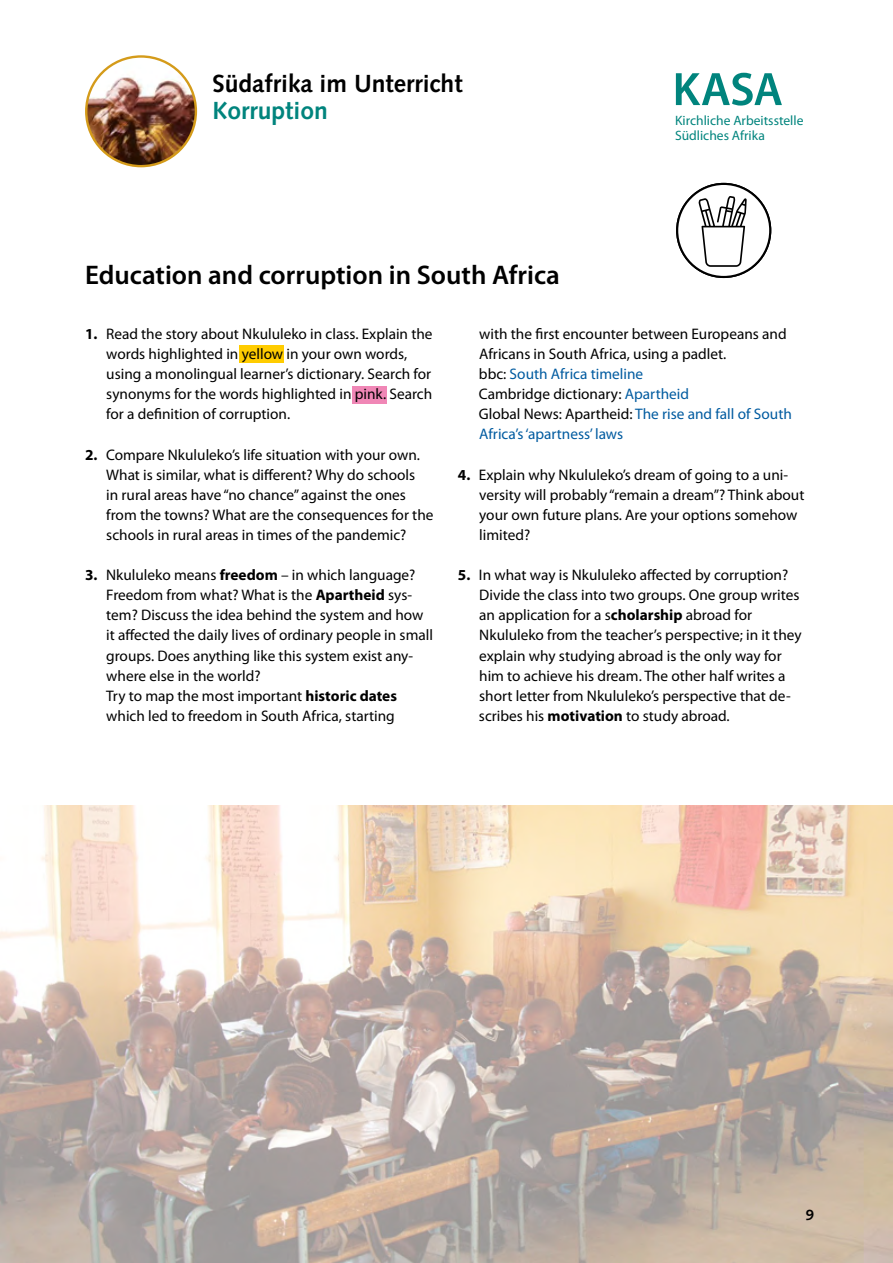
<style>
.page{position:relative;width:893px;height:1263px;background:#fff}
.page>*{position:absolute;margin:0;border:0;box-sizing:border-box;transform-origin:0 0}
.t1{font:600 27px "Myriad Pro";color:#000}
.t2{font:700 24.75px "Syntax";color:#000}
.t3{font:700 24.75px "Syntax";color:#00847d}
.t4{font:15.3px/20.1px "Myriad Pro";color:#000}
.t5{font:700 15px "Syntax";color:#000}
.t6{font:13.65px/15.8px "Myriad Pro";color:#00847d}
.s1{font-weight:700}
.s2{color:#005ba0}
</style>
<div class="page">
<img style="left:86px;top:56px;width:110px;height:110px;border-radius:55px">
<div style="left:85px;top:55px;width:112px;height:112px;border:2px solid #d49b1a;border-radius:50%"></div>
<svg style="left:676px;top:73px;width:106px;height:33px"></svg>
<div style="left:239px;top:346px;width:44px;height:17px;background:#fc0"></div>
<div style="left:352px;top:387px;width:35px;height:17px;background:#f087b6"></div>
<img style="left:0;top:806px;width:893px;height:457px">
<div style="left:676px;top:183px;width:95px;height:95px;border:2px solid #000;border-radius:50%"></div>
<svg style="left:692px;top:192px;width:67px;height:75px"></svg>
<h2 class="t2" style="left:212px;top:69px;width:252px">Südafrika im Unterricht</h2>
<h2 class="t3" style="left:212px;top:96px;width:117px">Korruption</h2>
<p class="t6" style="left:675px;top:112px;width:130px">Kirchliche Arbeitsstelle<br>Südliches Afrika</p>
<h1 class="t1" style="left:85px;top:258px;width:476px">Education and corruption in South Africa</h1>
<p class="t4" style="left:106px;top:323px;width:328px;text-indent:-21px"><span class="s1">1.</span> Read the story about Nkululeko in class. Explain the words highlighted in yellow in your own words, using a monolingual learner’s dictionary. Search for synonyms for the words highlighted in pink. Search for a definition of corruption.</p>
<p class="t4" style="left:106px;top:444px;width:329px;text-indent:-21px"><span class="s1">2.</span> Compare Nkululeko’s life situation with your own.<br>What is similar, what is different? Why do schools<br>in rural areas have “no chance” against the ones from the towns? What are the consequences for the schools in rural areas in times of the pandemic?</p>
<p class="t4" style="left:106px;top:565px;width:328px;text-indent:-21px"><span class="s1">3.</span> Nkululeko means <span class="s1">freedom</span> – in which language?<br>Freedom from what? What is the <span class="s1">Apartheid</span> sys&shy;tem? Discuss the idea behind the system and how it affected the daily lives of ordinary people in small groups. Does anything like this system exist any&shy;where else in the world?<br>Try to map the most important <span class="s1">historic dates </span>which led to freedom in South Africa, starting</p>
<p class="t4" style="left:479px;top:323px;width:314px">with the first encounter between Europeans and Africans in South Africa, using a padlet.<br>bbc: <span class="s2">South Africa timeline<br></span>Cambridge dictionary: <span class="s2">Apartheid<br></span>Global News: Apartheid: <span class="s2">The rise and fall of South Africa’s ‘apartness’ laws</span></p>
<p class="t4" style="left:479px;top:464px;width:327px;text-indent:-21px"><span class="s1">4.</span> Explain why Nkululeko’s dream of going to a uni&shy;versity will probably “remain a dream”? Think about your own future plans. Are your options somehow limited?</p>
<p class="t4" style="left:479px;top:565px;width:324px;text-indent:-21px"><span class="s1">5.</span> In what way is Nkululeko affected by corruption?<br>Divide the class into two groups. One group writes an application for a s<span class="s1">cholarship</span> abroad for Nkululeko from the teacher’s perspective; in it they explain why studying abroad is the only way for him to achieve his dream. The other half writes a short letter from Nkululeko’s perspective that de&shy;scribes his <span class="s1">motivation</span> to study abroad.</p>
<p class="t5" style="left:806px;top:1206px;width:10px">9</p>
</div>
